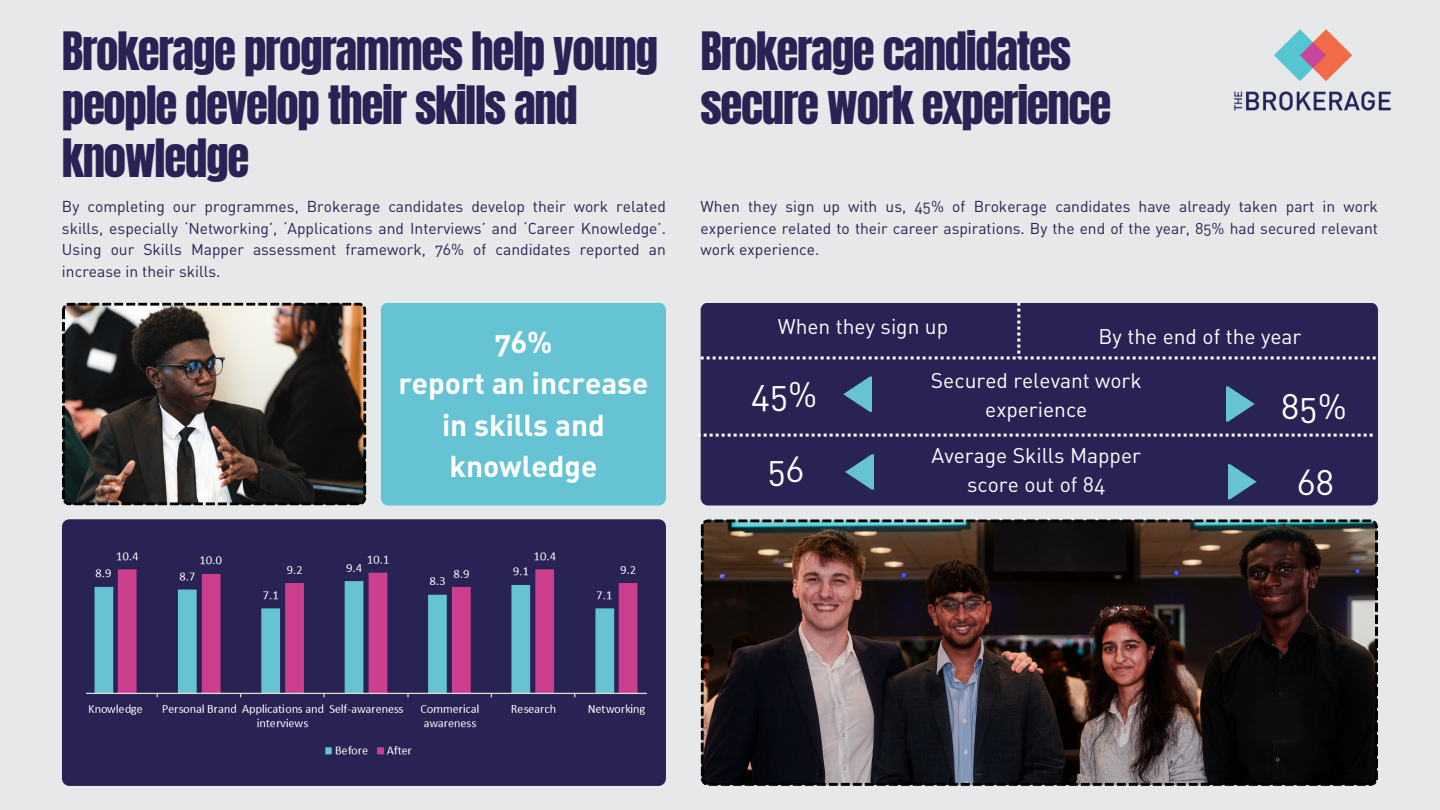
<style>
.page{position:relative;width:1440px;height:810px;background:#e6e8e9}
.page>*{position:absolute;margin:0;border:0;box-sizing:border-box;transform-origin:0 0}
.t1{font:44.9px/53.2px "Anton";letter-spacing:-.03em;color:#282354}
.t2{font:35px "DIN Regular Alternate";color:#fff}
.t3{font:29.8px/41.2px "DIN Bold Alternate";color:#fff;text-align:center}
.t4{font:21px/29.2px "DIN Regular Alternate";color:#fff;text-align:center}
.t5{font:15.6px/21.8px "DIN Regular Alternate";color:#282354;text-align:justify}
</style>
<div class="page">
<img style="left:1234px;top:29px;width:157px;height:82px">
<div style="left:62px;top:519px;width:604px;height:267px;background:#282354"></div>
<img style="left:62px;top:303px;width:304px;height:202px">
<div style="left:381px;top:303px;width:285px;height:202px;background:#65c3d4"></div>
<img style="left:86px;top:536px;width:561px;height:233px">
<div style="left:701px;top:305px;width:677px;height:200px;background:#282354"></div>
<svg style="left:698px;top:434px;width:675px;height:3px;background:#86839e"></svg>
<div style="left:701px;top:303px;width:675px;height:56px;background:#282354"></div>
<svg style="left:1226px;top:386px;width:29px;height:36px"></svg>
<svg style="left:1228px;top:464px;width:29px;height:35px"></svg>
<svg style="left:843px;top:377px;width:29px;height:35px"></svg>
<svg style="left:845px;top:454px;width:29px;height:36px"></svg>
<img style="left:701px;top:519px;width:677px;height:267px">
<div style="left:1257px;top:699px;width:42px;height:41px;background:#0f0c0f"></div>
<p class="t1" style="left:62px;top:26px;width:598px">Brokerage programmes help young people develop their skills and knowledge</p>
<p class="t5" style="left:62px;top:195px;width:605px">By completing our programmes, Brokerage candidates develop their work related skills, especially ‘Networking’, ‘Applications and Interviews’ and ‘Career Knowledge’.<br>Using our Skills Mapper assessment framework, 76% of candidates reported an increase in their skills.</p>
<p class="t3" style="left:494px;top:320px;width:60px">76%</p>
<p class="t3" style="left:398px;top:362px;width:252px">report an increase in skills and knowledge</p>
<p class="t1" style="left:701px;top:26px;width:412px">Brokerage candidates secure work experience</p>
<p class="t5" style="left:701px;top:195px;width:679px">When they sign up with us, 45% of Brokerage candidates have already taken part in work experience related to their career aspirations. By the end of the year, 85% had secured relevant work experience.</p>
<p class="t4" style="left:778px;top:311px;width:172px">When they sign up</p>
<p class="t4" style="left:931px;top:365px;width:212px">Secured relevant work experience</p>
<p class="t4" style="left:1099px;top:321px;width:204px">By the end of the year</p>
<p class="t2" style="left:751px;top:373px;width:68px">45%</p>
<p class="t2" style="left:1281px;top:385px;width:68px">85%</p>
<p class="t2" style="left:768px;top:447px;width:38px">56</p>
<p class="t4" style="left:932px;top:440px;width:211px">Average Skills Mapper score out of 84</p>
<p class="t2" style="left:1297px;top:460px;width:39px">68</p>
</div>
